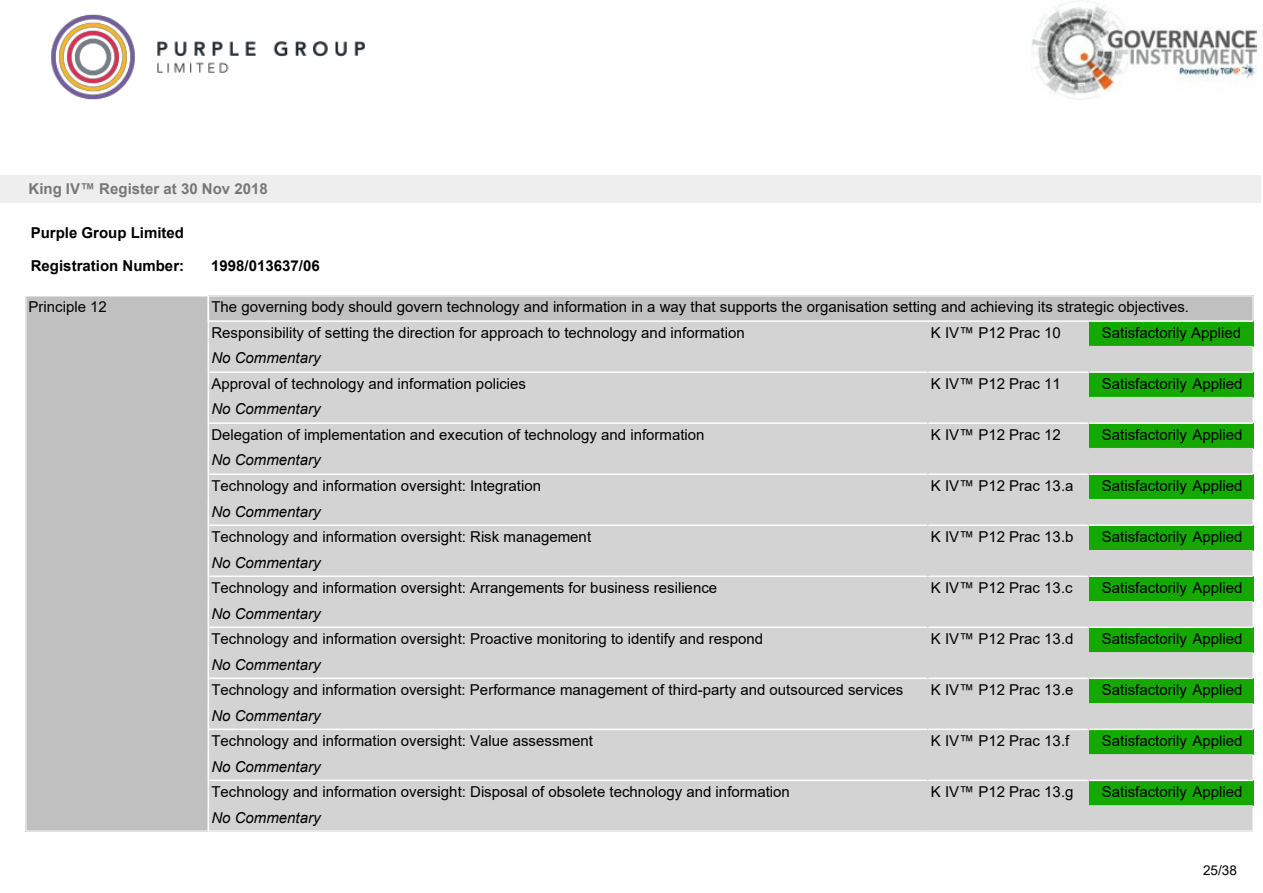
<style>
.page{position:relative;width:1263px;height:893px;background:#fff}
.page>*{position:absolute;margin:0;border:0;box-sizing:border-box;transform-origin:0 0}
.t1{font:15px/25.5px "Arial";color:#000}
.t2{font:italic 15px "Arial";color:#000}
.t3{font:700 15px "Arial";color:#000}
.t4{font:700 15px "Arial";color:#777}
.t5{font:13.5px "Arial";color:#000}
</style>
<div class="page">
<img style="left:51px;top:14px;width:314px;height:86px">
<div style="left:0;top:176px;width:1260px;height:27px;background:#eee"></div>
<div style="left:26px;top:296px;width:182px;height:535px;background:#c0c0c0"></div>
<div style="left:208px;top:296px;width:1045px;height:25px;background:#c0c0c0"></div>
<div style="left:208px;top:321px;width:720px;height:26px;background:#d3d3d3"></div>
<div style="left:928px;top:321px;width:161px;height:26px;background:#d3d3d3"></div>
<div style="left:1089px;top:321px;width:164px;height:26px;background:#14a800"></div>
<div style="left:208px;top:372px;width:720px;height:26px;background:#d3d3d3"></div>
<div style="left:928px;top:372px;width:161px;height:26px;background:#d3d3d3"></div>
<div style="left:1089px;top:372px;width:164px;height:26px;background:#14a800"></div>
<div style="left:208px;top:423px;width:720px;height:26px;background:#d3d3d3"></div>
<div style="left:928px;top:423px;width:161px;height:26px;background:#d3d3d3"></div>
<div style="left:1089px;top:423px;width:164px;height:26px;background:#14a800"></div>
<div style="left:208px;top:474px;width:720px;height:26px;background:#d3d3d3"></div>
<div style="left:928px;top:474px;width:161px;height:26px;background:#d3d3d3"></div>
<div style="left:1089px;top:474px;width:164px;height:26px;background:#14a800"></div>
<div style="left:208px;top:525px;width:720px;height:26px;background:#d3d3d3"></div>
<div style="left:928px;top:525px;width:161px;height:26px;background:#d3d3d3"></div>
<div style="left:1089px;top:525px;width:164px;height:26px;background:#14a800"></div>
<div style="left:208px;top:576px;width:720px;height:26px;background:#d3d3d3"></div>
<div style="left:928px;top:576px;width:161px;height:26px;background:#d3d3d3"></div>
<div style="left:1089px;top:576px;width:164px;height:26px;background:#14a800"></div>
<div style="left:208px;top:627px;width:720px;height:26px;background:#d3d3d3"></div>
<div style="left:928px;top:627px;width:161px;height:26px;background:#d3d3d3"></div>
<div style="left:1089px;top:627px;width:164px;height:26px;background:#14a800"></div>
<div style="left:208px;top:678px;width:720px;height:26px;background:#d3d3d3"></div>
<div style="left:928px;top:678px;width:161px;height:26px;background:#d3d3d3"></div>
<div style="left:1089px;top:678px;width:164px;height:26px;background:#14a800"></div>
<div style="left:208px;top:729px;width:720px;height:26px;background:#d3d3d3"></div>
<div style="left:928px;top:729px;width:161px;height:26px;background:#d3d3d3"></div>
<div style="left:1089px;top:729px;width:164px;height:26px;background:#14a800"></div>
<div style="left:208px;top:780px;width:720px;height:26px;background:#d3d3d3"></div>
<div style="left:928px;top:780px;width:161px;height:26px;background:#d3d3d3"></div>
<div style="left:1089px;top:780px;width:164px;height:26px;background:#14a800"></div>
<div style="left:208px;top:806px;width:720px;height:25px;background:#d3d3d3"></div>
<div style="left:928px;top:806px;width:161px;height:25px;background:#d3d3d3"></div>
<svg style="left:209px;top:346px;width:1044px;height:27px;background:#d5d5d5"></svg>
<svg style="left:209px;top:397px;width:1044px;height:27px;background:#d5d5d5"></svg>
<svg style="left:209px;top:448px;width:1044px;height:27px;background:#d5d5d5"></svg>
<svg style="left:209px;top:499px;width:1044px;height:27px;background:#d5d5d5"></svg>
<svg style="left:209px;top:550px;width:1044px;height:27px;background:#d5d5d5"></svg>
<svg style="left:209px;top:601px;width:1044px;height:27px;background:#d5d5d5"></svg>
<svg style="left:209px;top:652px;width:1044px;height:27px;background:#d5d5d5"></svg>
<svg style="left:209px;top:703px;width:1044px;height:27px;background:#d5d5d5"></svg>
<svg style="left:209px;top:754px;width:1044px;height:27px;background:#d5d5d5"></svg>
<svg style="left:1088px;top:805px;width:165px;height:26px;background:#d2d3d2"></svg>
<hr style="left:208px;top:296px;width:1045px;height:1px;background:#fff">
<hr style="left:208px;top:320px;width:1045px;height:2px;background:#fff">
<svg style="left:1252px;top:296px;width:1px;height:25px"></svg>
<hr style="left:26px;top:296px;width:183px;height:1px;background:#fff">
<hr style="left:26px;top:296px;width:1px;height:535px;background:#fff">
<hr style="left:208px;top:296px;width:1px;height:535px;background:#fff">
<img style="left:1032px;top:0;width:224px;height:99px">
<p class="t4" style="left:29px;top:183px;width:241px">King IV™ Register at 30 Nov 2018</p>
<p class="t3" style="left:31px;top:227px;width:155px">Purple Group Limited</p>
<p class="t3" style="left:31px;top:260px;width:155px">Registration Number:</p>
<p class="t3" style="left:211px;top:260px;width:110px">1998/013637/06</p>
<p class="t1" style="left:29px;top:296px;width:80px">Principle 12</p>
<p class="t1" style="left:211px;top:296px;width:979px">The governing body should govern technology and information in a way that supports the organisation setting and achieving its strategic objectives.<br>Responsibility of setting the direction for approach to technology and information</p>
<p class="t1" style="left:931px;top:321px;width:132px">K IV™ P12 Prac 10</p>
<p class="t1" style="left:1102px;top:321px;width:141px">Satisfactorily Applied</p>
<p class="t2" style="left:211px;top:352px;width:111px">No Commentary</p>
<p class="t1" style="left:211px;top:372px;width:316px">Approval of technology and information policies</p>
<p class="t1" style="left:931px;top:372px;width:132px">K IV™ P12 Prac 11</p>
<p class="t1" style="left:1102px;top:372px;width:142px">Satisfactorily Applied</p>
<p class="t2" style="left:211px;top:403px;width:111px">No Commentary</p>
<p class="t1" style="left:211px;top:423px;width:495px">Delegation of implementation and execution of technology and information</p>
<p class="t1" style="left:931px;top:423px;width:132px">K IV™ P12 Prac 12</p>
<p class="t1" style="left:1102px;top:423px;width:142px">Satisfactorily Applied</p>
<p class="t2" style="left:211px;top:454px;width:111px">No Commentary</p>
<p class="t1" style="left:211px;top:474px;width:331px">Technology and information oversight: Integration</p>
<p class="t1" style="left:931px;top:474px;width:144px">K IV™ P12 Prac 13.a</p>
<p class="t1" style="left:1102px;top:474px;width:142px">Satisfactorily Applied</p>
<p class="t2" style="left:211px;top:506px;width:111px">No Commentary</p>
<p class="t1" style="left:211px;top:525px;width:381px">Technology and information oversight: Risk management</p>
<p class="t1" style="left:931px;top:525px;width:144px">K IV™ P12 Prac 13.b</p>
<p class="t1" style="left:1102px;top:525px;width:142px">Satisfactorily Applied</p>
<p class="t2" style="left:211px;top:557px;width:111px">No Commentary</p>
<p class="t1" style="left:211px;top:576px;width:507px">Technology and information oversight: Arrangements for business resilience</p>
<p class="t1" style="left:931px;top:576px;width:143px">K IV™ P12 Prac 13.c</p>
<p class="t1" style="left:1102px;top:576px;width:142px">Satisfactorily Applied</p>
<p class="t2" style="left:211px;top:608px;width:111px">No Commentary</p>
<p class="t1" style="left:211px;top:627px;width:553px">Technology and information oversight: Proactive monitoring to identify and respond</p>
<p class="t1" style="left:931px;top:627px;width:144px">K IV™ P12 Prac 13.d</p>
<p class="t1" style="left:1102px;top:627px;width:142px">Satisfactorily Applied</p>
<p class="t2" style="left:211px;top:659px;width:111px">No Commentary</p>
<p class="t1" style="left:211px;top:678px;width:693px">Technology and information oversight: Performance management of third-party and outsourced services</p>
<p class="t1" style="left:931px;top:678px;width:144px">K IV™ P12 Prac 13.e</p>
<p class="t1" style="left:1102px;top:678px;width:142px">Satisfactorily Applied</p>
<p class="t2" style="left:211px;top:710px;width:111px">No Commentary</p>
<p class="t1" style="left:211px;top:730px;width:383px">Technology and information oversight: Value assessment</p>
<p class="t1" style="left:931px;top:730px;width:140px">K IV™ P12 Prac 13.f</p>
<p class="t1" style="left:1102px;top:730px;width:142px">Satisfactorily Applied</p>
<p class="t2" style="left:211px;top:761px;width:111px">No Commentary</p>
<p class="t1" style="left:211px;top:780px;width:580px">Technology and information oversight: Disposal of obsolete technology and information</p>
<p class="t1" style="left:931px;top:780px;width:144px">K IV™ P12 Prac 13.g</p>
<p class="t1" style="left:1102px;top:780px;width:142px">Satisfactorily Applied</p>
<p class="t2" style="left:211px;top:812px;width:111px">No Commentary</p>
<p class="t5" style="left:1203px;top:866px;width:35px">25/38</p>
</div>
